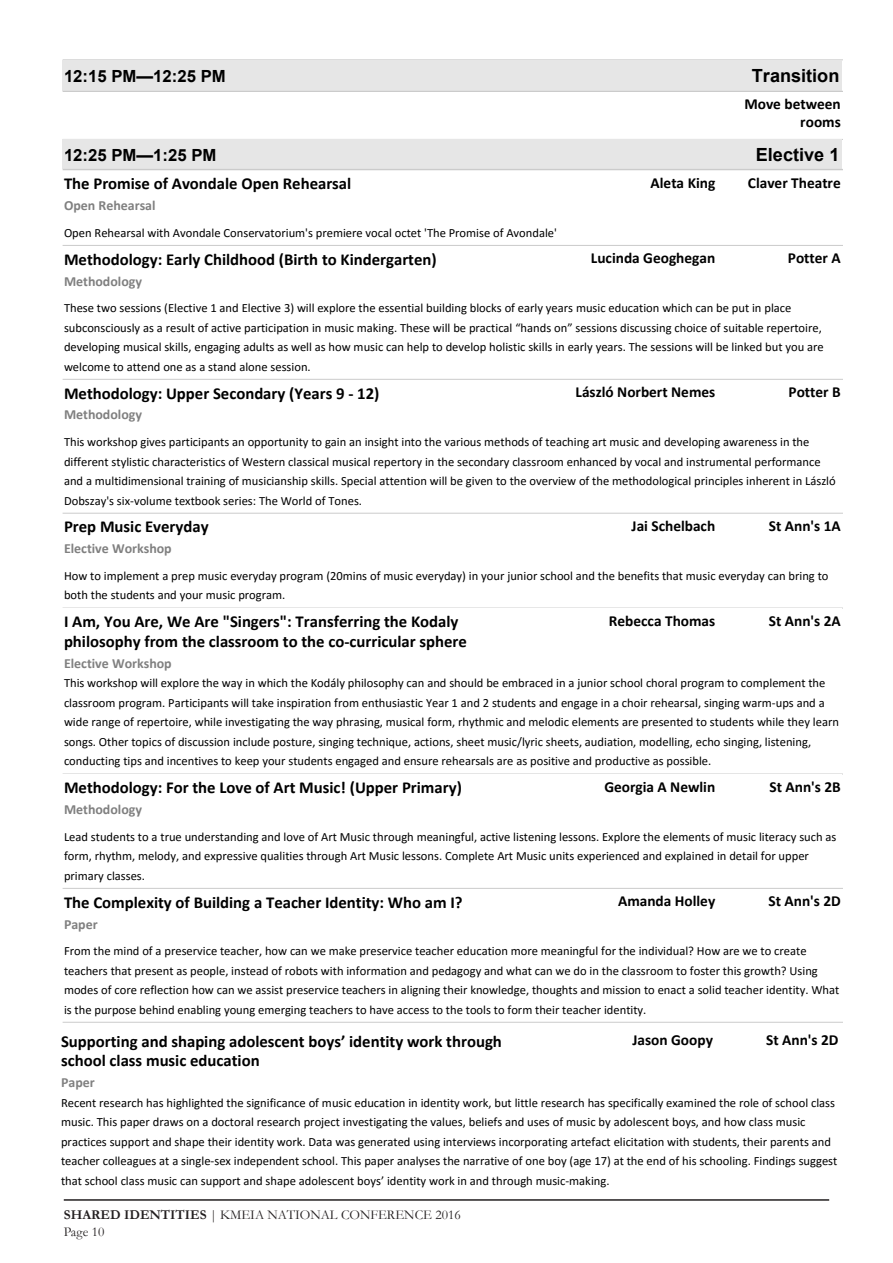
<style>
.page{position:relative;width:893px;height:1263px;background:#fff}
.page>*{position:absolute;margin:0;border:0;box-sizing:border-box;transform-origin:0 0}
.t1{font:700 18.15px "Arial";color:#000}
.t2{font:700 16.8px/19.5px "Calibri";color:#000}
.t3{font:700 16.8px "Arial";color:#000}
.t4{font:700 15.3px/18.1px "Calibri";color:#000;text-align:right}
.t5{font:700 13.95px "Calibri";color:#808080}
.t6{font:13.5px/17px "Garamond";color:#231f20}
.t7{font:12.6px/19.5px "Calibri";color:#000}
.s1{font-weight:700}
</style>
<div class="page">
<hr style="left:64px;top:1199px;width:765px;height:2px;background:#231f20">
<div style="left:63px;top:60px;width:779px;height:31px;background:#e6e6e6"></div>
<hr style="left:63px;top:91px;width:779px;height:1px;background:#cbcbcb">
<hr style="left:63px;top:139px;width:779px;height:1px;background:#cbcbcb">
<div style="left:63px;top:140px;width:779px;height:29px;background:#e6e6e6"></div>
<hr style="left:63px;top:169px;width:779px;height:1px;background:#cbcbcb">
<hr style="left:63px;top:245px;width:779px;height:1px;background:#cbcbcb">
<hr style="left:63px;top:379px;width:779px;height:1px;background:#cbcbcb">
<hr style="left:63px;top:513px;width:779px;height:1px;background:#cbcbcb">
<hr style="left:63px;top:608px;width:779px;height:1px;background:#cbcbcb">
<hr style="left:63px;top:774px;width:779px;height:1px;background:#cbcbcb">
<hr style="left:63px;top:888px;width:779px;height:1px;background:#cbcbcb">
<hr style="left:63px;top:1022px;width:779px;height:1px;background:#cbcbcb">
<p class="t3" style="left:64px;top:65px;width:163px">12:15 PM—12:25 PM</p>
<p class="t1" style="left:752px;top:63px;width:89px">Transition</p>
<p class="t4" style="left:744px;top:94px;width:98px">Move between rooms</p>
<p class="t3" style="left:64px;top:144px;width:154px">12:25 PM—1:25 PM</p>
<p class="t1" style="left:756px;top:142px;width:85px">Elective 1</p>
<p class="t2" style="left:64px;top:173px;width:289px">The Promise of Avondale Open Rehearsal</p>
<p class="t4" style="left:651px;top:173px;width:66px">Aleta King</p>
<p class="t7" style="left:64px;top:222px;width:494px">Open Rehearsal with Avondale Conservatorium's premiere vocal octet 'The Promise of Avondale'</p>
<p class="t4" style="left:748px;top:173px;width:94px">Claver Theatre</p>
<p class="t5" style="left:64px;top:196px;width:93px">Open Rehearsal</p>
<p class="t2" style="left:64px;top:249px;width:374px">Methodology: Early Childhood (Birth to Kindergarten)</p>
<p class="t4" style="left:591px;top:249px;width:126px">Lucinda Geoghegan</p>
<p class="t7" style="left:64px;top:298px;width:761px">These two sessions (Elective 1 and Elective 3) will explore the essential building blocks of early years music education which can be put in place subconsciously as a result of active participation in music making. These will be practical “hands on” sessions discussing choice of suitable repertoire, developing musical skills, engaging adults as well as how music can help to develop holistic skills in early years. The sessions will be linked but you are welcome to attend one as a stand alone session.</p>
<p class="t4" style="left:788px;top:249px;width:54px">Potter A</p>
<p class="t5" style="left:64px;top:271px;width:80px">Methodology</p>
<p class="t2" style="left:64px;top:383px;width:317px">Methodology: Upper Secondary (Years 9 - 12)</p>
<p class="t4" style="left:576px;top:382px;width:141px">László Norbert Nemes</p>
<p class="t7" style="left:64px;top:432px;width:773px">This workshop gives participants an opportunity to gain an insight into the various methods of teaching art music and developing awareness in the different stylistic characteristics of Western classical musical repertory in the secondary classroom enhanced by vocal and instrumental performance and a multidimensional training of musicianship skills. Special attention will be given to the overview of the methodological principles inherent in László Dobszay's six-volume textbook series: The World of Tones.</p>
<p class="t4" style="left:789px;top:382px;width:54px">Potter B</p>
<p class="t5" style="left:64px;top:405px;width:80px">Methodology</p>
<p class="t4" style="left:769px;top:516px;width:73px">St Ann's 1A</p>
<p class="t2" style="left:64px;top:516px;width:146px">Prep Music Everyday</p>
<p class="t4" style="left:632px;top:516px;width:85px">Jai Schelbach</p>
<p class="t7" style="left:64px;top:566px;width:766px">How to implement a prep music everyday program (20mins of music everyday) in your junior school and the benefits that music everyday can bring to both the students and your music program.</p>
<p class="t5" style="left:64px;top:539px;width:109px">Elective Workshop</p>
<p class="t4" style="left:769px;top:611px;width:73px">St Ann's 2A</p>
<p class="t2" style="left:64px;top:611px;width:404px">I Am, You Are, We Are "Singers": Transferring the Kodaly philosophy from the classroom to the co-curricular sphere</p>
<p class="t4" style="left:609px;top:611px;width:108px">Rebecca Thomas</p>
<p class="t7" style="left:64px;top:673px;width:776px">This workshop will explore the way in which the Kodály philosophy can and should be embraced in a junior school choral program to complement the classroom program. Participants will take inspiration from enthusiastic Year 1 and 2 students and engage in a choir rehearsal, singing warm-ups and a wide range of repertoire, while investigating the way phrasing, musical form, rhythmic and melodic elements are presented to students while they learn songs. Other topics of discussion include posture, singing technique, actions, sheet music/lyric sheets, audiation, modelling, echo singing, listening, conducting tips and incentives to keep your students engaged and ensure rehearsals are as positive and productive as possible.</p>
<p class="t5" style="left:64px;top:653px;width:109px">Elective Workshop</p>
<p class="t4" style="left:770px;top:777px;width:73px">St Ann's 2B</p>
<p class="t2" style="left:64px;top:777px;width:399px">Methodology: For the Love of Art Music! (Upper Primary)</p>
<p class="t4" style="left:604px;top:777px;width:112px">Georgia A Newlin</p>
<p class="t7" style="left:64px;top:826px;width:774px">Lead students to a true understanding and love of Art Music through meaningful, active listening lessons. Explore the elements of music literacy such as form, rhythm, melody, and expressive qualities through Art Music lessons. Complete Art Music units experienced and explained in detail for upper primary classes.</p>
<p class="t5" style="left:64px;top:800px;width:80px">Methodology</p>
<p class="t4" style="left:768px;top:891px;width:74px">St Ann's 2D</p>
<p class="t2" style="left:64px;top:892px;width:400px">The Complexity of Building a Teacher Identity: Who am I?</p>
<p class="t4" style="left:618px;top:891px;width:99px">Amanda Holley</p>
<p class="t7" style="left:64px;top:941px;width:777px">From the mind of a preservice teacher, how can we make preservice teacher education more meaningful for the individual? How are we to create teachers that present as people, instead of robots with information and pedagogy and what can we do in the classroom to foster this growth? Using modes of core reflection how can we assist preservice teachers in aligning their knowledge, thoughts and mission to enact a solid teacher identity. What is the purpose behind enabling young emerging teachers to have access to the tools to form their teacher identity.</p>
<p class="t5" style="left:64px;top:914px;width:35px">Paper</p>
<p class="t4" style="left:766px;top:1030px;width:74px">St Ann's 2D</p>
<p class="t2" style="left:61px;top:1031px;width:442px">Supporting and shaping adolescent boys’ identity work through school class music education</p>
<p class="t4" style="left:632px;top:1030px;width:82px">Jason Goopy</p>
<p class="t7" style="left:61px;top:1092px;width:778px">Recent research has highlighted the significance of music education in identity work, but little research has specifically examined the role of school class music. This paper draws on a doctoral research project investigating the values, beliefs and uses of music by adolescent boys, and how class music practices support and shape their identity work. Data was generated using interviews incorporating artefact elicitation with students, their parents and teacher colleagues at a single-sex independent school. This paper analyses the narrative of one boy (age 17) at the end of his schooling. Findings suggest that school class music can support and shape adolescent boys’ identity work in and through music-making.</p>
<p class="t5" style="left:61px;top:1072px;width:35px">Paper</p>
<p class="t3" style="left:61px;top:1199px;width:145px">1:25 PM—2:20 PM</p>
<p class="t6" style="left:64px;top:1205px;width:399px"><span class="s1">SHARED IDENTITIES</span> | KMEIA NATIONAL CONFERENCE 2016<br>Page 10</p>
</div>
